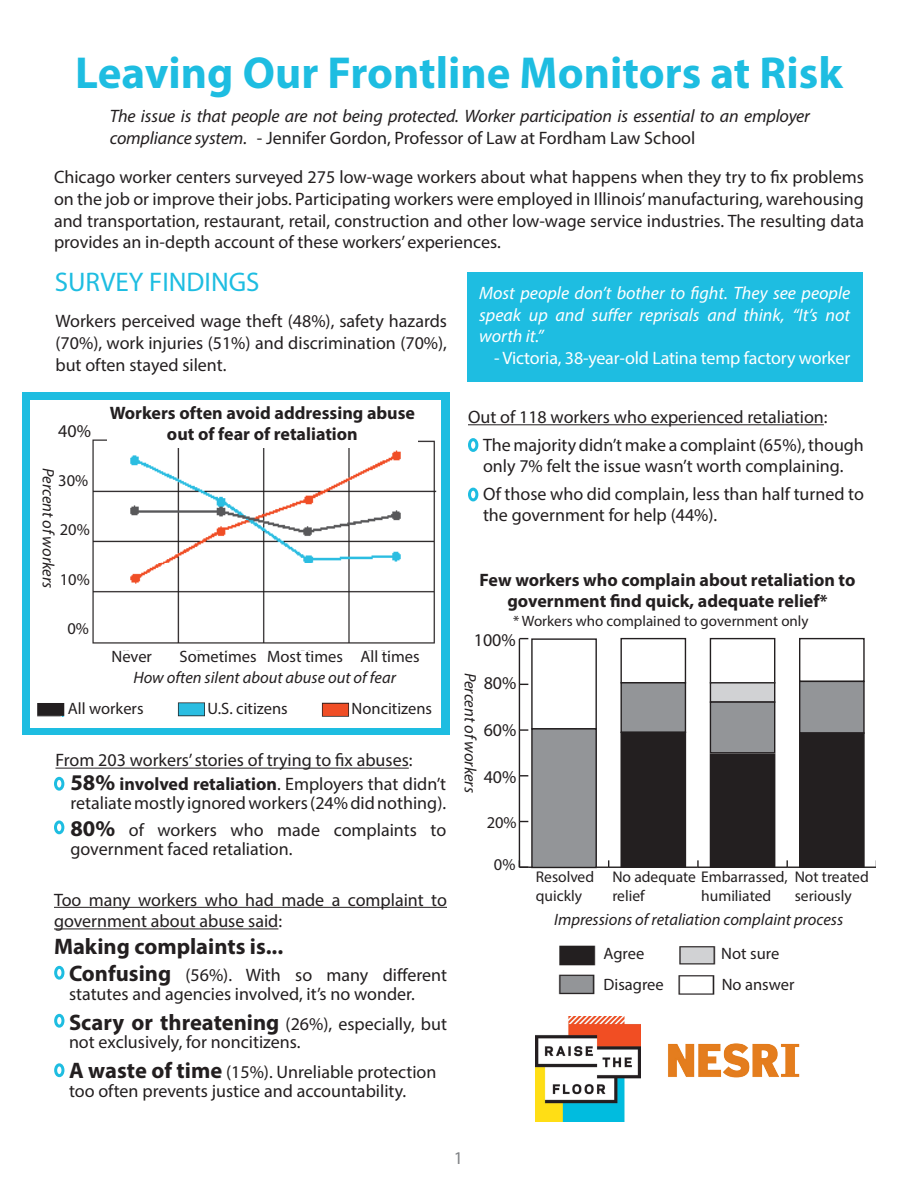
<style>
.page{position:relative;width:918px;height:1188px;background:#fff}
.page>*{position:absolute;margin:0;border:0;box-sizing:border-box;transform-origin:0 0}
.t1{font:700 45px "Myriad Pro";color:#1ebde1}
.t2{font:27px "Myriad Pro";color:#1ebde1}
.t3{font:700 22.5px "Myriad Pro";color:#231f20}
.t4{font:18px/21.6px "Myriad Pro";color:#231f20}
.t5{font:italic 18px/21.6px "Myriad Pro";letter-spacing:-.01em;color:#231f20}
.t6{font:700 18px/21.6px "Myriad Pro";color:#231f20;text-align:center}
.t7{font:italic 18px/21.6px "Myriad Pro";color:#fff;text-align:justify}
.t8{font:18px "Myriad Pro";letter-spacing:-.01em;color:#fff}
.t9{font:18px "Myriad Pro";color:#808285}
.t10{font:16.8px "Myriad Pro";color:#231f20}
.t11{font:16.5px "Myriad Pro";color:#231f20}
.t12{font:italic 16.5px "Myriad Pro";color:#231f20}
.t13{font:15.6px "Myriad Pro";color:#231f20}
.t14{font:15.3px/18.5px "Myriad Pro";color:#231f20;text-align:center}
.t15{font:15px "Myriad Pro";color:#231f20}
.s1{font-style:normal}
.s2{font-weight:700;font-size:22.5px}
.s3{font-weight:700}
</style>
<div class="page">
<div style="left:468px;top:272px;width:395px;height:110px;background:#1ebde1"></div>
<div style="left:22px;top:392px;width:428px;height:342px;background:#1ebde1"></div>
<div style="left:30px;top:400px;width:410px;height:327px;background:#fff"></div>
<img style="left:92px;top:439px;width:345px;height:205px">
<div style="left:107px;top:405px;width:310px;height:43px;background:#fff"></div>
<img style="left:37px;top:703px;width:28px;height:14px">
<img style="left:177px;top:702px;width:28px;height:15px">
<img style="left:321px;top:703px;width:28px;height:14px">
<img style="left:535px;top:1016px;width:105px;height:105px">
<img style="left:668px;top:1043px;width:132px;height:35px">
<hr style="left:56px;top:768px;width:353px;height:1px;background:#231f20">
<div style="left:54px;top:777px;width:10px;height:14px;border:3px solid #1ebde1;border-radius:50%"></div>
<div style="left:54px;top:820px;width:10px;height:14px;border:3px solid #1ebde1;border-radius:50%"></div>
<hr style="left:54px;top:907px;width:393px;height:1px;background:#231f20">
<hr style="left:54px;top:928px;width:224px;height:1px;background:#231f20">
<div style="left:54px;top:1014px;width:10px;height:14px;border:3px solid #1ebde1;border-radius:50%"></div>
<div style="left:54px;top:966px;width:10px;height:14px;border:3px solid #1ebde1;border-radius:50%"></div>
<div style="left:54px;top:1063px;width:10px;height:14px;border:3px solid #1ebde1;border-radius:50%"></div>
<hr style="left:519px;top:867px;width:357px;height:1px;background:#231f20">
<svg style="left:697px;top:860px;width:2px;height:7px"></svg>
<hr style="left:519px;top:639px;width:1px;height:228px;background:#231f20">
<svg style="left:519px;top:860px;width:9px;height:8px"></svg>
<svg style="left:519px;top:729px;width:9px;height:2px"></svg>
<div style="left:531px;top:638px;width:66px;height:92px;border:1px solid #231f20"></div>
<div style="left:620px;top:638px;width:66px;height:45px;border:1px solid #231f20"></div>
<div style="left:710px;top:638px;width:65px;height:45px;border:1px solid #231f20"></div>
<div style="left:799px;top:638px;width:66px;height:44px;border:1px solid #231f20"></div>
<div style="left:710px;top:683px;width:65px;height:19px;background:#d1d2d4"></div>
<div style="left:710px;top:682px;width:65px;height:21px;border:1px solid #231f20"></div>
<div style="left:532px;top:729px;width:64px;height:138px;background:#939598"></div>
<div style="left:531px;top:728px;width:66px;height:140px;border:1px solid #231f20"></div>
<div style="left:621px;top:683px;width:64px;height:49px;background:#939598"></div>
<div style="left:620px;top:682px;width:66px;height:51px;border:1px solid #231f20"></div>
<div style="left:710px;top:702px;width:65px;height:51px;background:#939598"></div>
<div style="left:710px;top:701px;width:65px;height:53px;border:1px solid #231f20"></div>
<div style="left:800px;top:681px;width:64px;height:52px;background:#939598"></div>
<div style="left:799px;top:681px;width:66px;height:53px;border:1px solid #231f20"></div>
<div style="left:621px;top:732px;width:64px;height:135px;background:#231f20"></div>
<div style="left:620px;top:732px;width:66px;height:136px;border:1px solid #231f20"></div>
<div style="left:710px;top:754px;width:65px;height:113px;background:#231f20"></div>
<div style="left:800px;top:733px;width:64px;height:134px;background:#231f20"></div>
<div style="left:799px;top:732px;width:66px;height:136px;border:1px solid #231f20"></div>
<img style="left:678px;top:975px;width:37px;height:20px">
<img style="left:679px;top:946px;width:37px;height:19px">
<img style="left:558px;top:974px;width:37px;height:21px">
<img style="left:559px;top:945px;width:37px;height:21px">
<hr style="left:468px;top:424px;width:356px;height:1px;background:#231f20">
<div style="left:468px;top:488px;width:10px;height:13px;border:3px solid #1ebde1;border-radius:50%"></div>
<div style="left:468px;top:438px;width:10px;height:14px;border:3px solid #1ebde1;border-radius:50%"></div>
<p class="t1" style="left:75px;top:43px;width:769px">Leaving Our Frontline Monitors at Risk</p>
<p class="t5" style="left:110px;top:105px;width:702px">The issue is that people are not being protected. Worker participation is essential to an employer compliance system. <span class="s1">- Jennifer Gordon, Professor of Law at Fordham Law School</span></p>
<p class="t4" style="left:54px;top:166px;width:812px;text-align:justify">Chicago worker centers surveyed 275 low-wage workers about what happens when they try to fix problems on the job or improve their jobs. Participating workers were employed in Illinois’ manufacturing, warehousing and transportation, restaurant, retail, construction and other low-wage service industries. The resulting data provides an in-depth account of these workers’ experiences.</p>
<p class="t2" style="left:55px;top:265px;width:206px">SURVEY FINDINGS</p>
<p class="t4" style="left:56px;top:310px;width:393px;text-align:justify">Workers perceived wage theft (48%), safety hazards (70%), work injuries (51%) and discrimination (70%), but often stayed silent.</p>
<p class="t4" style="left:58px;top:420px;width:34px">40%</p>
<p class="t12" style="left:59px;top:468px;width:121px;rotate:90deg">Percent of workers</p>
<p class="t11" style="left:58px;top:470px;width:31px">30%</p>
<p class="t11" style="left:60px;top:519px;width:31px">20%</p>
<p class="t11" style="left:60px;top:569px;width:31px">10%</p>
<p class="t11" style="left:68px;top:618px;width:23px">0%</p>
<p class="t6" style="left:110px;top:401px;width:307px">Workers often avoid addressing abuse out of fear of retaliation</p>
<p class="t11" style="left:111px;top:646px;width:42px">Never</p>
<p class="t11" style="left:179px;top:646px;width:242px">Sometimes Most times All times</p>
<p class="t7" style="left:479px;top:282px;width:373px">Most people don’t bother to fight. They see people speak up and suffer reprisals and think, “It’s not worth it.”</p>
<p class="t8" style="left:494px;top:347px;width:358px">- Victoria, 38-year-old Latina temp factory worker</p>
<p class="t4" style="left:468px;top:406px;width:361px">Out of 118 workers who experienced retaliation:</p>
<p class="t4" style="left:483px;top:433px;width:382px">The majority didn’t make a complaint (65%), though only 7% felt the issue wasn’t worth complaining.</p>
<p class="t4" style="left:483px;top:483px;width:383px">Of those who did complain, less than half turned to the government for help (44%).</p>
<p class="t6" style="left:480px;top:568px;width:377px">Few workers who complain about retaliation to government find quick, adequate relief*</p>
<p class="t15" style="left:513px;top:612px;width:297px">* Workers who complained to government only</p>
<p class="t10" style="left:475px;top:629px;width:41px">100%</p>
<p class="t4" style="left:474px;top:629px;width:43px">100%</p>
<p class="t12" style="left:133px;top:667px;width:264px">How often silent about abuse out of fear</p>
<p class="t12" style="left:481px;top:673px;width:121px;rotate:90deg">Percent of workers</p>
<p class="t4" style="left:484px;top:672px;width:34px">80%</p>
<p class="t10" style="left:483px;top:675px;width:32px">80%</p>
<p class="t11" style="left:68px;top:699px;width:77px">All workers</p>
<p class="t11" style="left:208px;top:699px;width:82px">U.S. citizens</p>
<p class="t11" style="left:352px;top:699px;width:82px">Noncitizens</p>
<p class="t4" style="left:56px;top:749px;width:359px">From 203 workers’ stories of trying to fix abuses:</p>
<p class="t4" style="left:70px;top:775px;width:377px;line-height:18.6px"><span class="s2">58%</span> <span class="s3">involved retaliation</span>. Employers that didn’t retaliate mostly ignored workers (24% did nothing).</p>
<p class="t4" style="left:70px;top:820px;width:377px;line-height:18.6px"><span class="s2">80%</span> of workers who made complaints to government faced retaliation.</p>
<p class="t4" style="left:54px;top:888px;width:394px">Too many workers who had made a complaint to government about abuse said:</p>
<p class="t3" style="left:54px;top:932px;width:231px">Making complaints is...</p>
<p class="t4" style="left:69px;top:966px;width:380px;line-height:18.6px"><span class="s2">Confusing</span> (56%). With so many different statutes and agencies involved, it’s no wonder.</p>
<p class="t4" style="left:69px;top:1014px;width:379px;line-height:18.6px"><span class="s2">Scary or threatening</span> (26%), especially, but not exclusively, for noncitizens.</p>
<p class="t4" style="left:69px;top:1063px;width:369px;line-height:18.6px"><span class="s2">A waste of time</span> (15%). Unreliable protection too often prevents justice and accountability.</p>
<p class="t4" style="left:484px;top:719px;width:34px">60%</p>
<p class="t10" style="left:483px;top:720px;width:32px">60%</p>
<p class="t4" style="left:484px;top:766px;width:34px">40%</p>
<p class="t10" style="left:483px;top:766px;width:32px">40%</p>
<p class="t10" style="left:483px;top:812px;width:32px">20%</p>
<p class="t11" style="left:487px;top:813px;width:31px">20%</p>
<p class="t11" style="left:494px;top:855px;width:23px">0%</p>
<p class="t10" style="left:492px;top:858px;width:23px">0%</p>
<p class="t13" style="left:536px;top:867px;width:60px">Resolved</p>
<p class="t13" style="left:536px;top:886px;width:48px">quickly</p>
<p class="t14" style="left:534px;top:869px;width:59px">Resolved quickly</p>
<p class="t13" style="left:612px;top:867px;width:177px">No adequate Embarrassed,</p>
<p class="t13" style="left:612px;top:886px;width:34px">relief</p>
<p class="t13" style="left:701px;top:886px;width:72px">humiliated</p>
<p class="t14" style="left:611px;top:869px;width:84px">No adequate</p>
<p class="t14" style="left:701px;top:869px;width:87px">Embarrassed, humiliated</p>
<p class="t13" style="left:795px;top:867px;width:76px">Not treated</p>
<p class="t13" style="left:795px;top:886px;width:58px">seriously</p>
<p class="t14" style="left:796px;top:869px;width:75px">Not treated seriously</p>
<p class="t12" style="left:554px;top:909px;width:291px">Impressions of retaliation complaint process</p>
<p class="t11" style="left:604px;top:944px;width:42px">Agree</p>
<p class="t11" style="left:604px;top:974px;width:62px">Disagree</p>
<p class="t11" style="left:721px;top:944px;width:59px">Not sure</p>
<p class="t11" style="left:722px;top:974px;width:74px">No answer</p>
<p class="t9" style="left:454px;top:1147px;width:11px">1</p>
</div>
